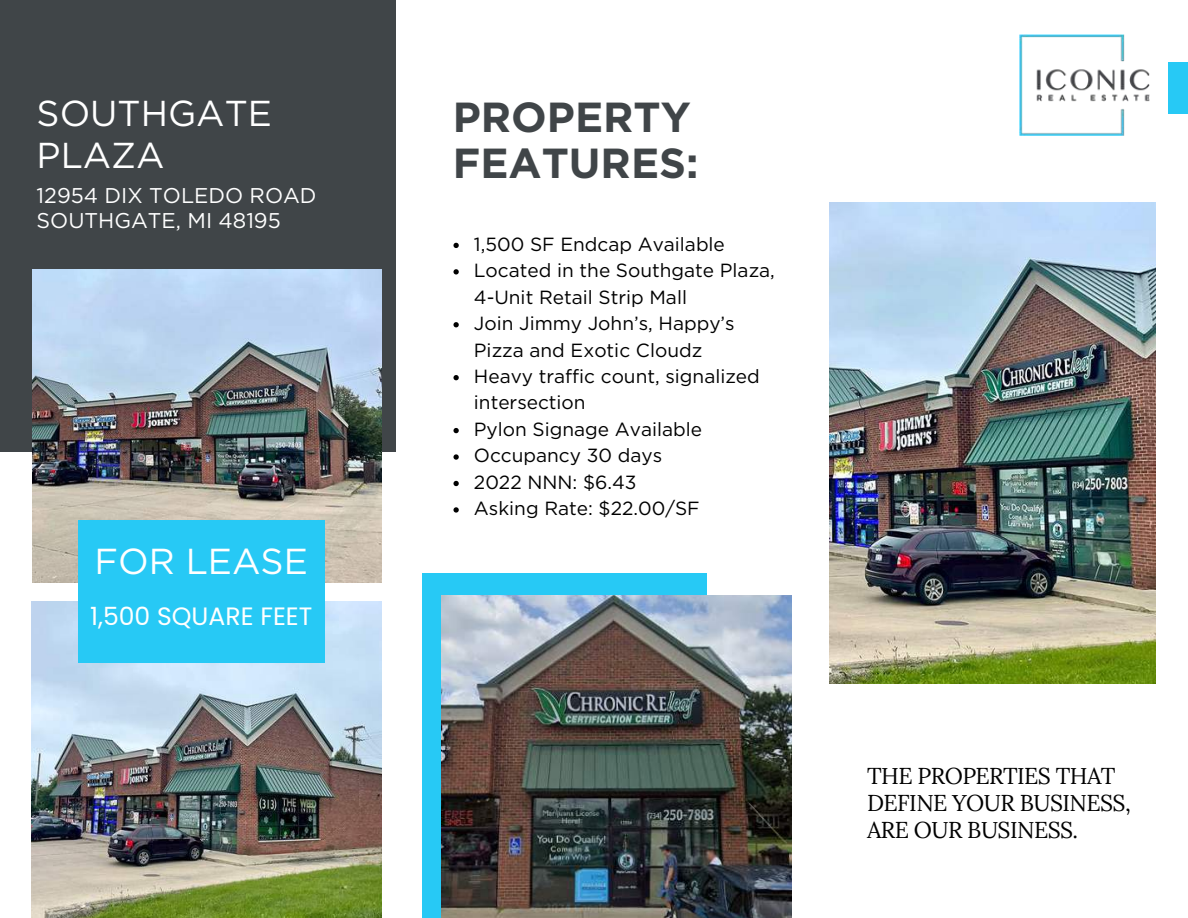
<style>
.page{position:relative;width:1188px;height:918px;background:#fff}
.page>*{position:absolute;margin:0;border:0;box-sizing:border-box;transform-origin:0 0}
.t1{font:700 42px/46.2px "Gotham";color:#404548}
.t2{font:36.15px "Gotham";color:#fff}
.t3{font:36px/42.8px "Gotham";color:#fff}
.t4{font:25.05px "Poppins";color:#fff}
.t5{font:22.95px/27px "Lora";letter-spacing:-.025em;color:#000}
.t6{font:21.3px/24.9px "Gotham";color:#fff}
.t7{font:19.05px/26.4px "Gotham";color:#000}
</style>
<div class="page">
<div style="left:0;top:0;width:396px;height:452px;background:#404548"></div>
<img style="left:829px;top:202px;width:327px;height:482px">
<img style="left:32px;top:602px;width:350px;height:316px">
<img style="left:32px;top:270px;width:350px;height:313px">
<div style="left:78px;top:520px;width:247px;height:142px;background:#27c9f5"></div>
<div style="left:422px;top:573px;width:285px;height:345px;background:#27c9f5"></div>
<img style="left:442px;top:596px;width:349px;height:322px">
<div style="left:1169px;top:63px;width:19px;height:51px;background:#27c9f5"></div>
<img style="left:1020px;top:35px;width:129px;height:101px">
<svg style="left:453px;top:243px;width:6px;height:5px"></svg>
<svg style="left:453px;top:269px;width:6px;height:6px"></svg>
<svg style="left:453px;top:322px;width:6px;height:5px"></svg>
<svg style="left:453px;top:375px;width:6px;height:5px"></svg>
<svg style="left:453px;top:428px;width:6px;height:5px"></svg>
<svg style="left:453px;top:454px;width:6px;height:6px"></svg>
<svg style="left:453px;top:481px;width:6px;height:5px"></svg>
<svg style="left:453px;top:507px;width:6px;height:6px"></svg>
<h3 class="t3" style="left:37px;top:91px;width:237px">SOUTHGATE<br>PLAZA</h3>
<p class="t6" style="left:37px;top:183px;width:281px">12954 DIX TOLEDO ROAD<br>SOUTHGATE, MI 48195</p>
<h2 class="t2" style="left:95px;top:538px;width:215px">FOR LEASE</h2>
<h3 class="t4" style="left:90px;top:602px;width:224px">1,500 SQUARE FEET</h3>
<h1 class="t1" style="left:453px;top:94px;width:247px">PROPERTY<br>FEATURES:</h1>
<p class="t7" style="left:474px;top:230px;width:303px">1,500 SF Endcap Available<br>Located in the Southgate Plaza,<br>4-Unit Retail Strip Mall<br>Join Jimmy John’s, Happy’s<br>Pizza and Exotic Cloudz<br>Heavy traffic count, signalized intersection<br>Pylon Signage Available<br>Occupancy 30 days<br>2022 NNN: $6.43<br>Asking Rate: $22.00/SF</p>
<p class="t5" style="left:867px;top:761px;width:265px">THE PROPERTIES THAT<br>DEFINE YOUR BUSINESS,<br>ARE OUR BUSINESS.</p>
</div>
